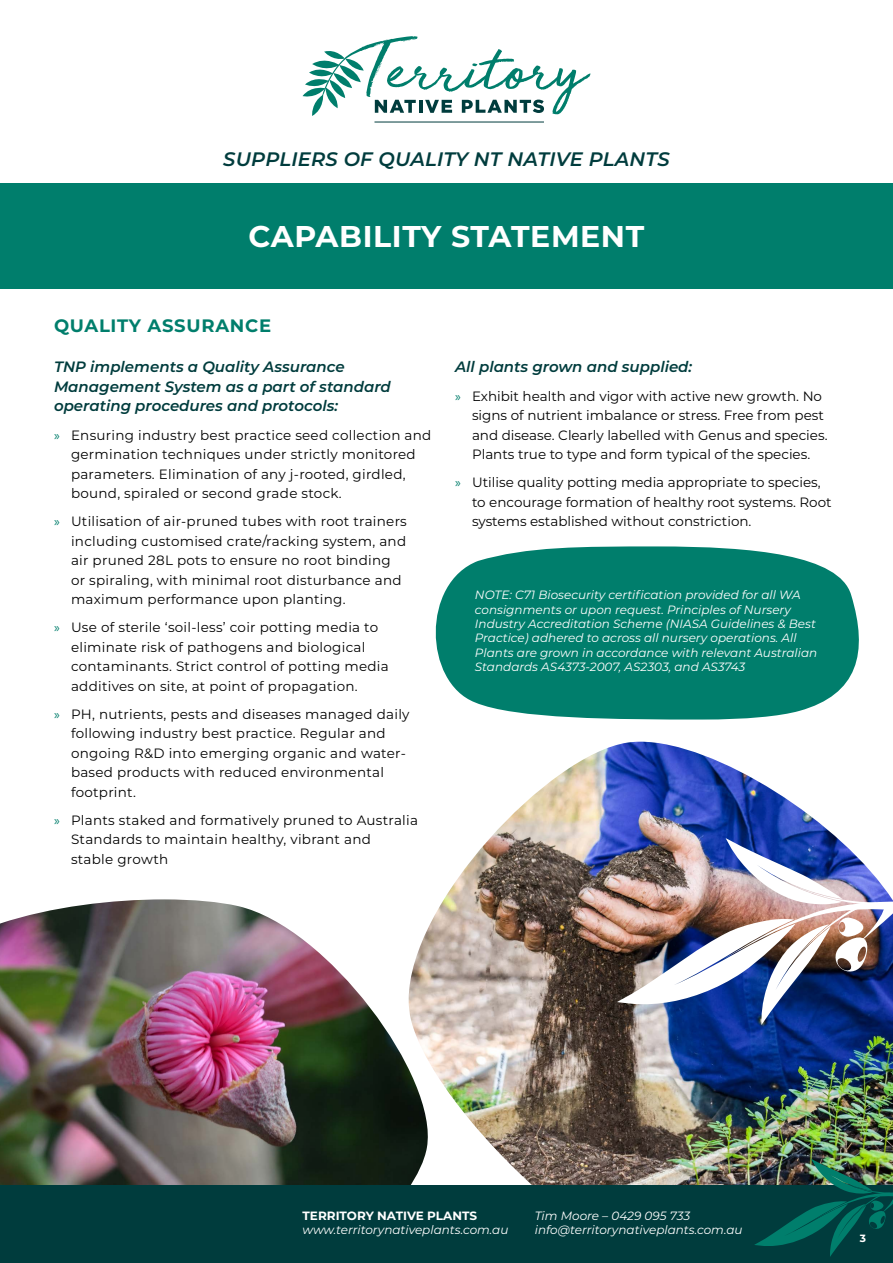
<style>
.page{position:relative;width:893px;height:1263px;background:#fff}
.page>*{position:absolute;margin:0;border:0;box-sizing:border-box;transform-origin:0 0}
.t1{font:700 30px "Montserrat";letter-spacing:.02em;color:#fff}
.t2{font:italic 600 19.5px "Montserrat";letter-spacing:.01em;color:#003c3d}
.subheading{font:700 18px "Montserrat";letter-spacing:.04em;color:#007e6c}
.heading3{font:italic 600 15px/19.5px "Montserrat";color:#003c3d}
.t3{font:13.5px/19.5px "Montserrat";letter-spacing:.02em;color:#000}
.t4{font:13.5px/19.5px "Montserrat";color:#000}
.t5{font:italic 12px/14.4px "Montserrat";color:#fff}
.t6{font:700 12px "Montserrat";color:#fff}
.t7{font:700 10.5px "Montserrat";color:#fff}
.s1{font-family:"Myriad Pro";color:#007e6c}
</style>
<div class="page">
<svg style="left:303px;top:36px;width:287px;height:80px"></svg>
<hr style="left:374px;top:122px;width:170px;height:1px;background:#003c3d">
<div style="left:0;top:183px;width:893px;height:105px;background:#007e6c"></div>
<img style="left:0;top:899px;width:409px;height:286px">
<svg style="left:435px;top:546px;width:424px;height:173px;background:#1c8c7c"></svg>
<img style="left:409px;top:742px;width:484px;height:443px">
<img style="left:617px;top:838px;width:276px;height:187px">
<div style="left:0;top:1185px;width:893px;height:78px;background:#003c3d"></div>
<img style="left:754px;top:1159px;width:139px;height:98px">
<h2 class="t2" style="left:223px;top:145px;width:448px">SUPPLIERS OF QUALITY NT NATIVE PLANTS</h2>
<h1 class="t1" style="left:249px;top:214px;width:397px">CAPABILITY STATEMENT</h1>
<p class="subheading" style="left:54px;top:312px;width:219px">QUALITY ASSURANCE</p>
<p class="heading3" style="left:54px;top:357px;width:338px">TNP implements a Quality Assurance<br>Management System as a part of standard operating procedures and protocols:</p>
<p class="t3" style="left:71px;top:425px;width:362px;text-indent:-17px"><span class="s1">»</span> Ensuring industry best practice seed collection and germination techniques under strictly monitored parameters. Elimination of any j-rooted, girdled, bound, spiraled or second grade stock.</p>
<p class="t3" style="left:71px;top:511px;width:337px;text-indent:-17px"><span class="s1">»</span> Utilisation of air-pruned tubes with root trainers including customised crate/racking system, and air pruned 28L pots to ensure no root binding or spiraling, with minimal root disturbance and maximum performance upon planting.</p>
<p class="t3" style="left:71px;top:617px;width:319px;text-indent:-17px"><span class="s1">»</span> Use of sterile ‘soil-less’ coir potting media to eliminate risk of pathogens and biological contaminants. Strict control of potting media additives on site, at point of propagation.</p>
<p class="t3" style="left:71px;top:704px;width:340px;text-indent:-17px"><span class="s1">»</span> PH, nutrients, pests and diseases managed daily following industry best practice. Regular and ongoing R&amp;D into emerging organic and water&shy;based products with reduced environmental footprint.</p>
<p class="t3" style="left:71px;top:810px;width:349px;text-indent:-17px"><span class="s1">»</span> Plants staked and formatively pruned to Australia<br>Standards to maintain healthy, vibrant and<br>stable growth</p>
<p class="heading3" style="left:455px;top:357px;width:239px">All plants grown and supplied:</p>
<p class="t4" style="left:472px;top:386px;width:357px;text-indent:-17px"><span class="s1">»</span> Exhibit health and vigor with active new growth. No signs of nutrient imbalance or stress. Free from pest and disease. Clearly labelled with Genus and species.<br>Plants true to type and form typical of the species.</p>
<p class="t4" style="left:472px;top:472px;width:361px;text-indent:-17px"><span class="s1">»</span> Utilise quality potting media appropriate to species, to encourage formation of healthy root systems. Root systems established without constriction.</p>
<p class="t5" style="left:475px;top:587px;width:344px">NOTE: C71 Biosecurity certification provided for all WA consignments or upon request. Principles of Nursery Industry Accreditation Scheme (NIASA Guidelines &amp; Best Practice) adhered to across all nursery operations. All Plants are grown in accordance with relevant Australian Standards AS4373-2007, AS2303, and AS3743</p>
<p class="t6" style="left:303px;top:1206px;width:176px">TERRITORY NATIVE PLANTS</p>
<p class="t5" style="left:303px;top:1222px;width:207px">www.territorynativeplants.com.au</p>
<p class="t5" style="left:535px;top:1208px;width:209px">Tim Moore – 0429 095 733 info@territorynativeplants.com.au</p>
<p class="t7" style="left:860px;top:1230px;width:8px">3</p>
</div>
